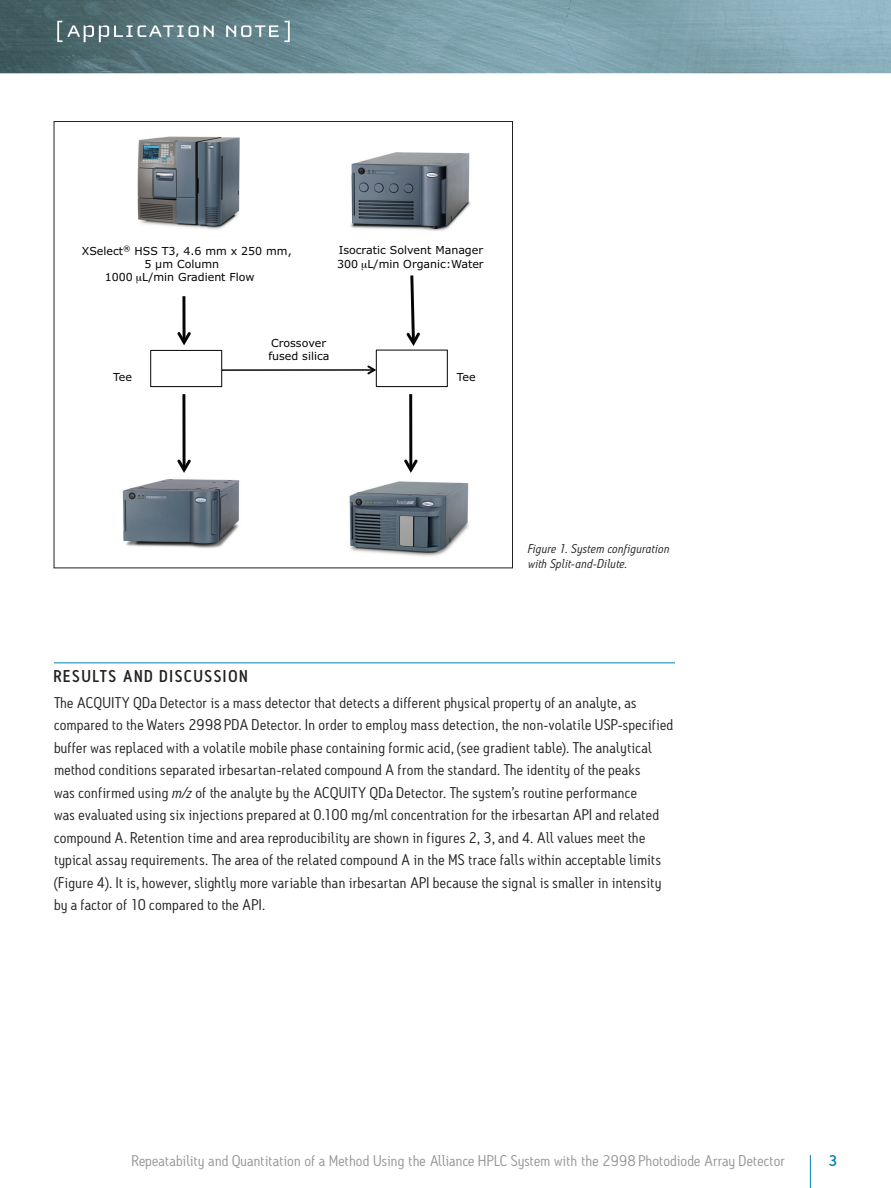
<style>
.page{position:relative;width:891px;height:1188px;background:#fff}
.page>*{position:absolute;margin:0;border:0;box-sizing:border-box;transform-origin:0 0}
.t1{font:500 16.5px "Antitled OT";letter-spacing:.115em;color:#231f20}
.t2{font:15px/22.5px "Antitled OT";letter-spacing:.02em;color:#231f20;scale:1.05 1}
.t3{font:15px "Antitled OT";letter-spacing:.01em;color:#939598;scale:1.05 1}
.t4{font:500 15px "Antitled OT";color:#0083ad;scale:1.05 1}
.t5{font:italic 12.3px/15.8px "Antitled OT";letter-spacing:.015em;color:#231f20;scale:1.05 1}
.t6{font:11.1px/13px "Verdana";color:#050504}
.s1{font-style:italic}
</style>
<div class="page">
<hr style="left:810px;top:1155px;width:1px;height:33px;background:#0083ad">
<img style="left:0;top:0;width:891px;height:73px">
<svg style="left:57px;top:21px;width:157px;height:21px"></svg>
<svg style="left:226px;top:21px;width:64px;height:21px"></svg>
<hr style="left:54px;top:662px;width:621px;height:1px;background:#0083ad">
<img style="left:122px;top:479px;width:118px;height:69px">
<img style="left:349px;top:481px;width:120px;height:75px">
<img style="left:137px;top:136px;width:103px;height:94px">
<img style="left:350px;top:152px;width:121px;height:79px">
<div style="left:376px;top:350px;width:72px;height:37px;background:#fff;border:1px solid #050504"></div>
<svg style="left:406px;top:275px;width:14px;height:71px"></svg>
<hr style="left:222px;top:369px;width:152px;height:2px;background:#050504">
<svg style="left:367px;top:365px;width:9px;height:10px"></svg>
<div style="left:150px;top:350px;width:72px;height:37px;background:#fff;border:1px solid #050504"></div>
<svg style="left:182px;top:394px;width:4px;height:65px"></svg>
<svg style="left:177px;top:459px;width:14px;height:14px"></svg>
<svg style="left:182px;top:296px;width:4px;height:36px"></svg>
<svg style="left:177px;top:332px;width:14px;height:13px"></svg>
<hr style="left:409px;top:394px;width:3px;height:76px;background:#050504">
<svg style="left:404px;top:459px;width:14px;height:14px"></svg>
<p class="t6" style="left:82px;top:244px;width:211px">XSelect<sup>®</sup> HSS T3, 4.6 mm x 250 mm,</p>
<p class="t6" style="left:144px;top:257px;width:76px">5 µm Column</p>
<p class="t6" style="left:105px;top:270px;width:151px">1000 L/min Gradient Flow</p>
<p class="t6" style="left:337px;top:244px;width:148px">Isocratic Solvent Manager<br>300 L/min Organic:Water</p>
<p class="t6" style="left:268px;top:337px;width:63px">Crossover fused silica</p>
<p class="t6" style="left:113px;top:371px;width:20px">Tee</p>
<p class="t6" style="left:457px;top:371px;width:20px">Tee</p>
<p class="t5" style="left:528px;top:540px;width:136px">Figure 1. System configuration with Split-and-Dilute.</p>
<p class="t1" style="left:54px;top:666px;width:195px">RESULTS AND DISCUSSION</p>
<p class="t2" style="left:54px;top:691px;width:591px">The ACQUITY QDa Detector is a mass detector that detects a different physical property of an analyte, as compared to the Waters 2998 PDA Detector. In order to employ mass detection, the non-volatile USP-specified buffer was replaced with a volatile mobile phase containing formic acid, (see gradient table). The analytical method conditions separated irbesartan-related compound A from the standard. The identity of the peaks<br>was confirmed using <span class="s1">m/z</span> of the analyte by the ACQUITY QDa Detector. The system’s routine performance<br>was evaluated using six injections prepared at 0.100 mg/ml concentration for the irbesartan API and related compound A. Retention time and area reproducibility are shown in figures 2, 3, and 4. All values meet the typical assay requirements. The area of the related compound A in the MS trace falls within acceptable limits (Figure 4). It is, however, slightly more variable than irbesartan API because the signal is smaller in intensity by a factor of 10 compared to the API.</p>
<p class="t3" style="left:132px;top:1151px;width:623px">Repeatability and Quantitation of a Method Using the Alliance HPLC System with the 2998 Photodiode Array Detector</p>
<p class="t4" style="left:829px;top:1151px;width:10px">3</p>
</div>
